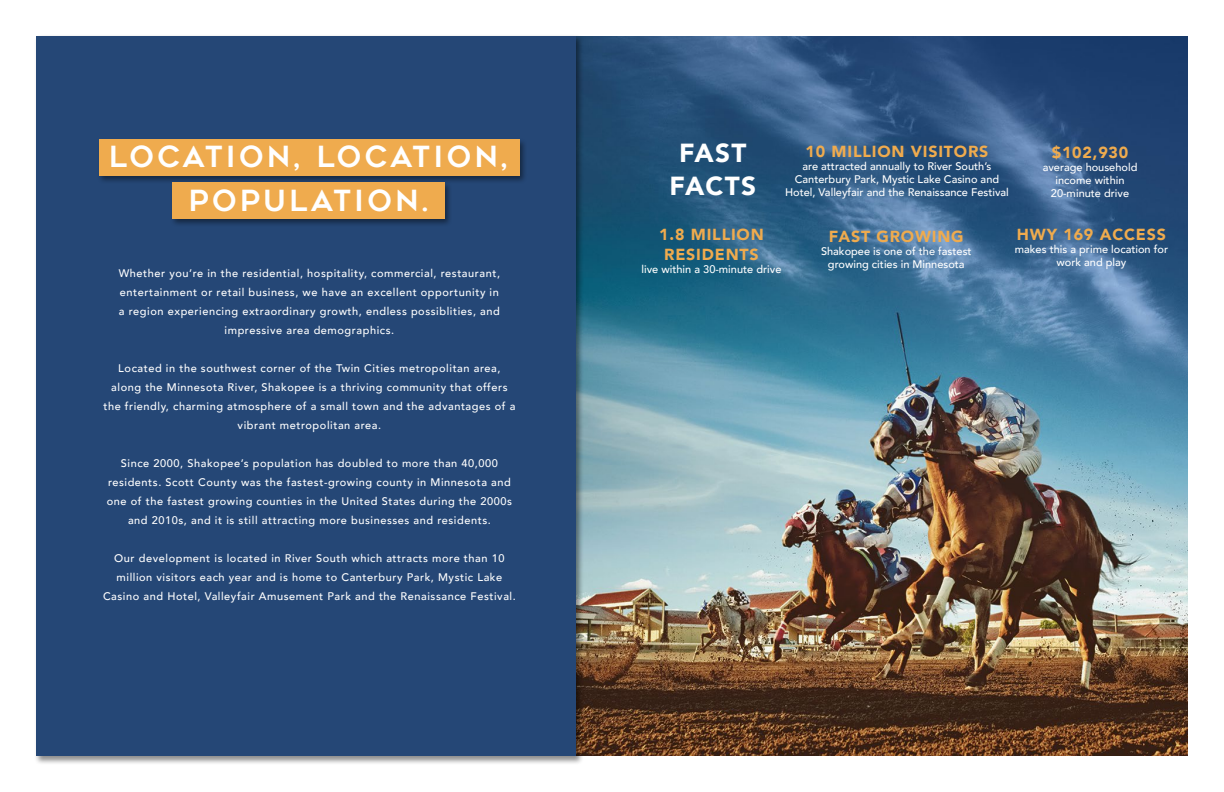
<style>
.page{position:relative;width:1224px;height:792px;background:#fff}
.page>*{position:absolute;margin:0;border:0;box-sizing:border-box;transform-origin:0 0}
.t1{font:29px/43.9px "Geometos";letter-spacing:.12em;color:#fff;text-align:center}
.t2{font:900 26.1px/33.3px "Avenir";letter-spacing:.05em;color:#fff;text-align:center}
.t3{font:900 16px/20.8px "Avenir";letter-spacing:.05em;color:#efab4e;text-align:center}
.t4{font:500 11px/19px "Avenir";letter-spacing:.05em;color:#fff;text-align:center}
.t5{font:500 11px/13px "Avenir";color:#fff;text-align:center}
</style>
<div class="page">
<img style="left:584px;top:36px;width:604px;height:720px">
<div style="left:34px;top:34px;width:550px;height:731px;background:#000;opacity:.44"></div>
<div style="left:36px;top:36px;width:540px;height:720px;background:#254776"></div>
<div style="left:97px;top:138px;width:431px;height:46px;background:#000;opacity:.44"></div>
<div style="left:99px;top:139px;width:421px;height:36px;background:#efab4e"></div>
<div style="left:170px;top:181px;width:282px;height:46px;background:#000;opacity:.44"></div>
<div style="left:172px;top:183px;width:273px;height:36px;background:#efab4e"></div>
<h1 class="t1" style="left:109px;top:135px;width:400px">LOCATION, LOCATION,<br>POPULATION.</h1>
<p class="t4" style="left:119px;top:263px;width:383px">Whether you’re in the residential, hospitality, commercial, restaurant, entertainment or retail business, we have an excellent opportunity in a region experiencing extraordinary growth, endless possiblities, and impressive area demographics.</p>
<p class="t4" style="left:103px;top:358px;width:414px">Located in the southwest corner of the Twin Cities metropolitan area, along the Minnesota River, Shakopee is a thriving community that offers the friendly, charming atmosphere of a small town and the advantages of a vibrant metropolitan area.</p>
<p class="t4" style="left:107px;top:453px;width:407px">Since 2000, Shakopee’s population has doubled to more than 40,000 residents. Scott County was the fastest-growing county in Minnesota and one of the fastest growing counties in the United States during the 2000s and 2010s, and it is still attracting more businesses and residents.</p>
<p class="t4" style="left:103px;top:548px;width:414px">Our development is located in River South which attracts more than 10 million visitors each year and is home to Canterbury Park, Mystic Lake<br>Casino and Hotel, Valleyfair Amusement Park and the Renaissance Festival.</p>
<h2 class="t2" style="left:670px;top:135px;width:88px">FAST<br>FACTS</h2>
<h3 class="t3" style="left:806px;top:141px;width:184px">10 MILLION VISITORS</h3>
<p class="t5" style="left:785px;top:159px;width:225px">are attracted annually to River South’s<br>Canterbury Park, Mystic Lake Casino and<br>Hotel, Valleyfair and the Renaissance Festival</p>
<h3 class="t3" style="left:1052px;top:141px;width:78px">$102,930</h3>
<p class="t5" style="left:1043px;top:160px;width:96px">average household income within<br>20-minute drive</p>
<h3 class="t3" style="left:659px;top:223px;width:106px">1.8 MILLION<br>RESIDENTS</h3>
<p class="t5" style="left:642px;top:262px;width:141px">live within a 30-minute drive</p>
<h3 class="t3" style="left:829px;top:225px;width:136px">FAST GROWING</h3>
<p class="t5" style="left:821px;top:244px;width:152px">Shakopee is one of the fastest growing cities in Minnesota</p>
<h3 class="t3" style="left:1017px;top:223px;width:151px">HWY 169 ACCESS</h3>
<p class="t5" style="left:1015px;top:242px;width:155px">makes this a prime location for work and play</p>
</div>
